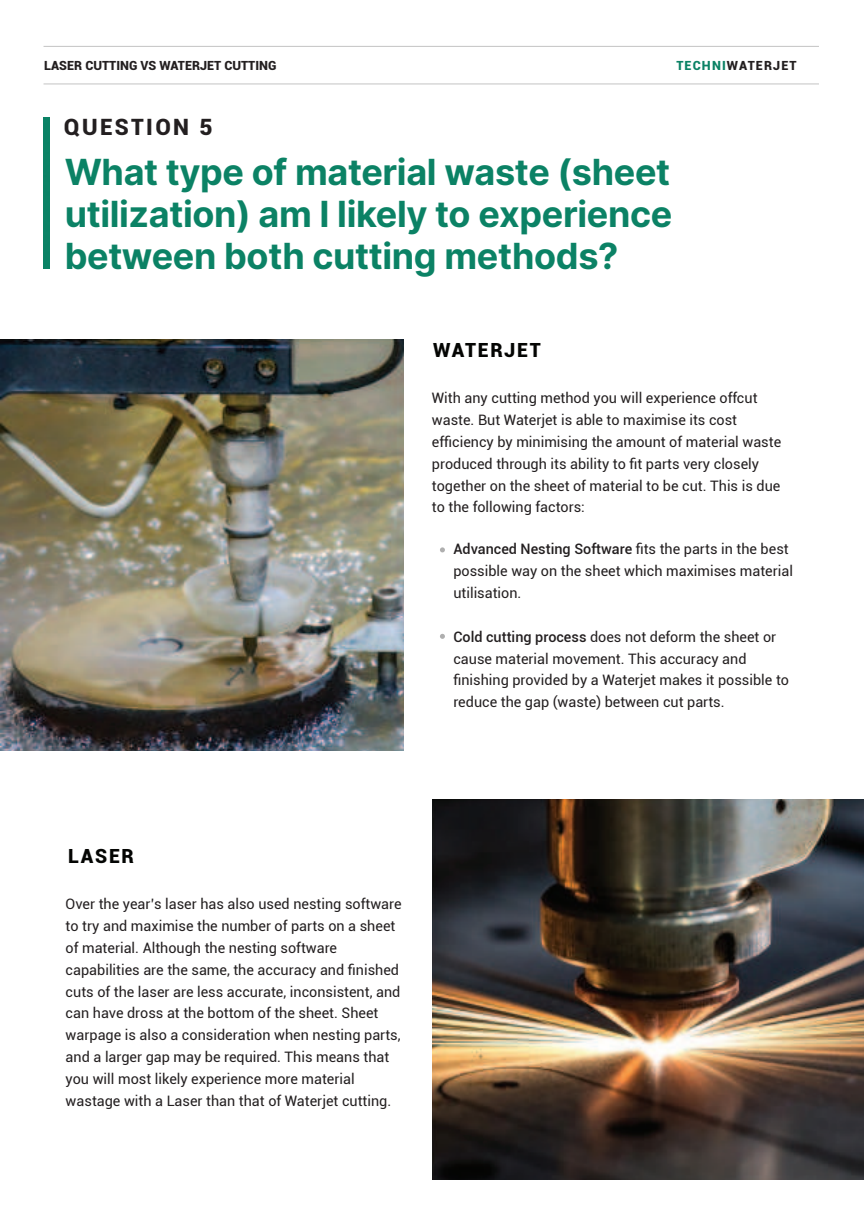
<style>
.page{position:relative;width:864px;height:1223px;background:#fff}
.page>*{position:absolute;margin:0;border:0;box-sizing:border-box;transform-origin:0 0}
.t1{font:900 22.5px "Roboto";letter-spacing:.105em;color:#231f20}
.t2{font:900 19.5px "Roboto";letter-spacing:.09em;color:#040503}
.t3{font:14.4px/21.9px "Roboto";color:#231f20}
.t4{font:700 12.9px "Inter";letter-spacing:-.03em;color:#0b8265}
.t5{font:900 12.6px "Roboto";color:#231f20}
.t6{font:900 12.6px "Roboto";letter-spacing:.09em;color:#231f20}
.s1{color:#0b8265}
.s2{font-weight:500}
</style>
<div class="page">
<img style="left:43px;top:117px;width:7px;height:152px">
<hr style="left:44px;top:46px;width:775px;height:1px;background:#c3c3c3">
<hr style="left:44px;top:83px;width:775px;height:1px;background:#c3c3c3">
<img style="left:0;top:340px;width:404px;height:410px">
<img style="left:432px;top:799px;width:432px;height:380px">
<svg style="left:440px;top:547px;width:5px;height:5px"></svg>
<svg style="left:440px;top:634px;width:5px;height:5px"></svg>
<p class="t5" style="left:44px;top:58px;width:234px">LASER CUTTING VS WATERJET CUTTING</p>
<p class="t6" style="left:676px;top:58px;width:122px"><span class="s1">TECHNI</span>WATERJET</p>
<h1 class="t1" style="left:64px;top:114px;width:150px">QUESTION 5</h1>
<p class="t4" style="left:65px;top:173px;width:607px">What type of material waste (sheet</p>
<p class="t4" style="left:65px;top:215px;width:609px">utilization) am I likely to experience</p>
<p class="t4" style="left:65px;top:257px;width:555px">between both cutting methods?</p>
<h2 class="t2" style="left:433px;top:338px;width:109px">WATERJET</h2>
<p class="t3" style="left:432px;top:388px;width:351px">With any cutting method you will experience offcut waste. But Waterjet is able to maximise its cost efficiency by minimising the amount of material waste produced through its ability to fit parts very closely together on the sheet of material to be cut. This is due to the following factors:</p>
<p class="t3" style="left:453px;top:537px;width:341px"><span class="s2">Advanced Nesting Software</span> fits the parts in the best possible way on the sheet which maximises material utilisation.</p>
<p class="t3" style="left:453px;top:626px;width:337px"><span class="s2">Cold cutting process</span> does not deform the sheet or cause material movement. This accuracy and finishing provided by a Waterjet makes it possible to reduce the gap (waste) between cut parts.</p>
<h2 class="t2" style="left:68px;top:844px;width:67px">LASER</h2>
<p class="t3" style="left:66px;top:894px;width:337px">Over the yearís laser has also used nesting software to try and maximise the number of parts on a sheet of material. Although the nesting software capabilities are the same, the accuracy and finished cuts of the laser are less accurate, inconsistent, and can have dross at the bottom of the sheet. Sheet warpage is also a consideration when nesting parts, and a larger gap may be required. This means that you will most likely experience more material wastage with a Laser than that of Waterjet cutting.</p>
</div>
